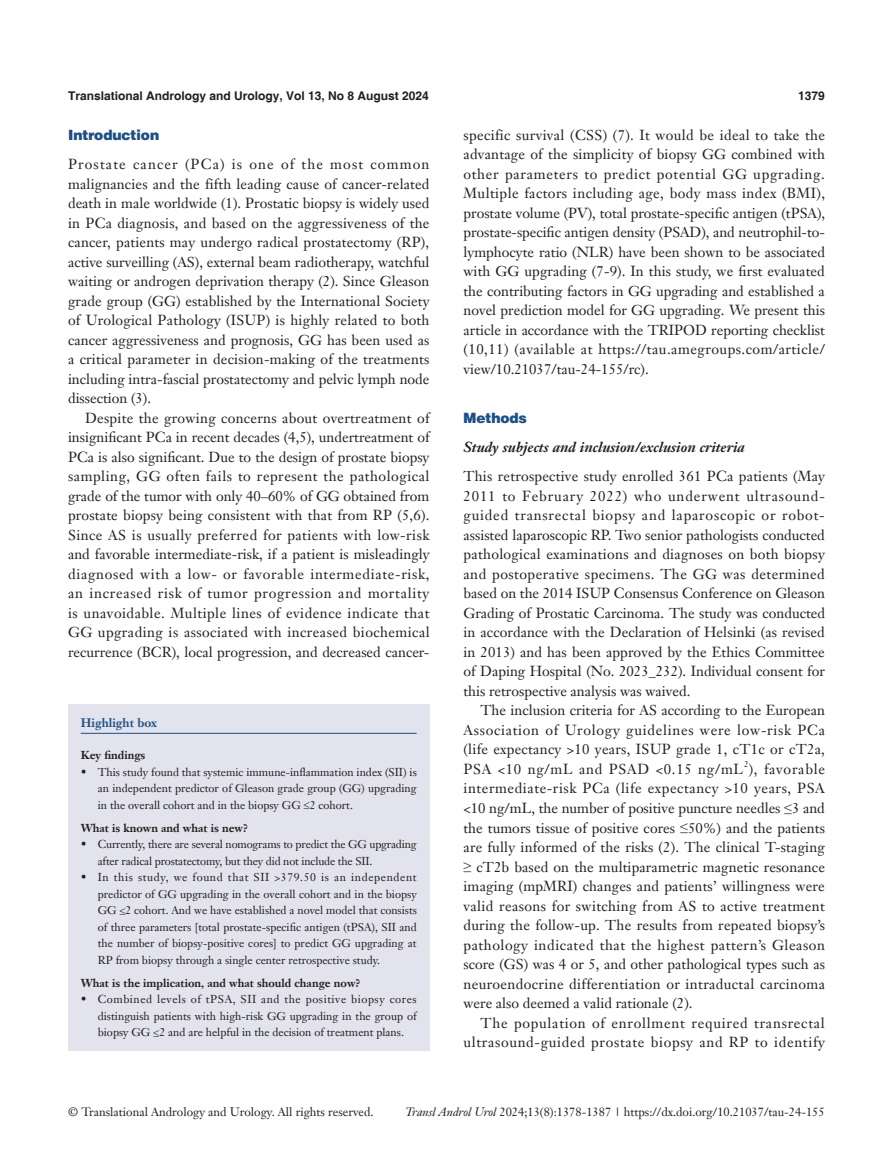
<style>
.page{position:relative;width:893px;height:1170px;background:#fff}
.page>*{position:absolute;margin:0;border:0;box-sizing:border-box;transform-origin:0 0}
.t1{font:14.25px/19.5px "Janson Text LT";letter-spacing:.02em;color:#231f20;text-align:justify}
.t2{font:14.25px/19.5px "Janson Text LT";letter-spacing:.05em;color:#231f20;text-align:right}
._2ji-6_5{font:italic 700 14.25px "Janson Text LT";color:#231f20}
._1ji-zhengti{font:900 14.25px "Helvetica";color:#1c5085}
._1ji-6_5{font:900 14.25px "Helvetica";color:#1c5085}
.t3{font:12px "Janson Text LT";color:#231f20}
.t4{font:700 12px "Helvetica";color:#231f20}
.Cite{font:700 12px "Janson Text LT";color:#1c5085}
.Cite-2{font:11.25px/16.5px "Janson Text LT";color:#231f20;text-align:justify}
.Cite-3{font:700 11.25px "Janson Text LT";color:#231f20}
.t5{font:8.25px "Janson Text LT";color:#231f20}
.s1{font-family:"Times New Roman"}
.s2{font-style:italic}
</style>
<div class="page">
<div style="left:68px;top:703px;width:361px;height:347px;background:#e2e3ec"></div>
<hr style="left:81px;top:732px;width:336px;height:1px;background:#1c5085">
<p class="t4" style="left:68px;top:88px;width:362px">Translational Andrology and Urology, Vol 13, No 8 August 2024</p>
<p class="t4" style="left:798px;top:88px;width:28px">1379</p>
<p class="_1ji-zhengti" style="left:68px;top:126px;width:93px">Introduction</p>
<p class="t1" style="left:68px;top:154px;width:363px">Prostate cancer (PCa) is one of the most common malignancies and the fifth leading cause of cancer-related death in male worldwide (1). Prostatic biopsy is widely used in PCa diagnosis, and based on the aggressiveness of the cancer, patients may undergo radical prostatectomy (RP), active surveilling (AS), external beam radiotherapy, watchful waiting or androgen deprivation therapy (2). Since Gleason grade group (GG) established by the International Society of Urological Pathology (ISUP) is highly related to both cancer aggressiveness and prognosis, GG has been used as a critical parameter in decision-making of the treatments including intra-fascial prostatectomy and pelvic lymph node dissection (3).</p>
<p class="t1" style="left:68px;top:408px;width:363px;text-indent:17px">Despite the growing concerns about overtreatment of insignificant PCa in recent decades (4,5), undertreatment of PCa is also significant. Due to the design of prostate biopsy sampling, GG often fails to represent the pathological grade of the tumor with only 40–60% of GG obtained from prostate biopsy being consistent with that from RP (5,6).<br>Since AS is usually preferred for patients with low-risk and favorable intermediate-risk, if a patient is misleadingly diagnosed with a low- or favorable intermediate-risk, an increased risk of tumor progression and mortality is unavoidable. Multiple lines of evidence indicate that GG upgrading is associated with increased biochemical recurrence (BCR), local progression, and decreased cancer-</p>
<p class="Cite" style="left:81px;top:715px;width:78px">Highlight box</p>
<p class="Cite-3" style="left:81px;top:748px;width:66px">Key findings</p>
<p class="Cite-2" style="left:98px;top:763px;width:321px;text-indent:-17px">• This study found that systemic immune-inflammation index (SII) is an independent predictor of Gleason grade group (GG) upgrading in the overall cohort and in the biopsy GG ≤2 cohort.</p>
<p class="Cite-3" style="left:81px;top:820px;width:169px">What is known and what is new?</p>
<p class="Cite-2" style="left:98px;top:836px;width:320px;text-indent:-17px">• Currently, there are several nomograms to predict the GG upgrading after radical prostatectomy, but they did not include the SII.</p>
<p class="Cite-2" style="left:98px;top:869px;width:321px;text-indent:-17px">• In this study, we found that SII &gt;379.50 is an independent predictor of GG upgrading in the overall cohort and in the biopsy GG ≤2 cohort. And we have established a novel model that consists of three parameters [total prostate-specific antigen (tPSA), SII and the number of biopsy-positive cores] to predict GG upgrading at RP from biopsy through a single center retrospective study.</p>
<p class="Cite-3" style="left:81px;top:975px;width:281px">What is the implication, and what should change now?</p>
<p class="Cite-2" style="left:98px;top:990px;width:320px;text-indent:-17px">• Combined levels of tPSA, SII and the positive biopsy cores distinguish patients with high-risk GG upgrading in the group of biopsy GG ≤2 and are helpful in the decision of treatment plans.</p>
<p class="t1" style="left:463px;top:125px;width:363px">specific survival (CSS) (7). It would be ideal to take the advantage of the simplicity of biopsy GG combined with other parameters to predict potential GG upgrading.<br>Multiple factors including age, body mass index (BMI), prostate volume (PV), total prostate-specific antigen (tPSA), prostate-specific antigen density (PSAD), and neutrophil-to&shy;lymphocyte ratio (NLR) have been shown to be associated with GG upgrading (7-9). In this study, we first evaluated the contributing factors in GG upgrading and established a novel prediction model for GG upgrading. We present this article in accordance with the TRIPOD reporting checklist (10,11) (available at https://tau.amegroups.com/article/ view/10.21037/tau-24-155/rc).</p>
<p class="_1ji-6_5" style="left:463px;top:408px;width:65px">Methods</p>
<p class="_2ji-6_5" style="left:463px;top:438px;width:283px">Study subjects and inclusion/exclusion criteria</p>
<p class="t1" style="left:463px;top:466px;width:363px">This retrospective study enrolled 361 PCa patients (May 2011 to February 2022) who underwent ultrasound&shy;guided transrectal biopsy and laparoscopic or robot&shy;assisted laparoscopic RP. Two senior pathologists conducted pathological examinations and diagnoses on both biopsy and postoperative specimens. The GG was determined based on the 2014 ISUP Consensus Conference on Gleason Grading of Prostatic Carcinoma. The study was conducted in accordance with the Declaration of Helsinki (as revised in 2013) and has been approved by the Ethics Committee of Daping Hospital (No. 2023_232). Individual consent for this retrospective analysis was waived.</p>
<p class="t1" style="left:463px;top:700px;width:363px;text-indent:17px">The inclusion criteria for AS according to the European Association of Urology guidelines were low-risk PCa (life expectancy &gt;10 years, ISUP grade 1, cT1c or cT2a, PSA &lt;10 ng/mL and PSAD &lt;0.15 ng/mL ), favorable</p>
<p class="t5" style="left:744px;top:759px;width:6px">2</p>
<p class="t1" style="left:463px;top:778px;width:363px">intermediate-risk PCa (life expectancy &gt;10 years, PSA &lt;10 ng/mL, the number of positive puncture needles <span class="s1">≤</span>3 and the tumors tissue of positive cores <span class="s1">≤</span>50%) and the patients are fully informed of the risks (2). The clinical T-staging <span class="s1">≥</span> cT2b based on the multiparametric magnetic resonance imaging (mpMRI) changes and patients’ willingness were valid reasons for switching from AS to active treatment during the follow-up. The results from repeated biopsy’s pathology indicated that the highest pattern’s Gleason score (GS) was 4 or 5, and other pathological types such as neuroendocrine differentiation or intraductal carcinoma were also deemed a valid rationale (2).</p>
<p class="t2" style="left:463px;top:1012px;width:363px">The population of enrollment required transrectal ultrasound-guided prostate biopsy and RP to identify</p>
<p class="t3" style="left:68px;top:1104px;width:307px">© Translational Andrology and Urology. All rights reserved.</p>
<p class="t3" style="left:405px;top:1104px;width:421px"><span class="s2">Transl Androl Urol</span> 2024;13(8):1378-1387 | https://dx.doi.org/10.21037/tau-24-155</p>
</div>
